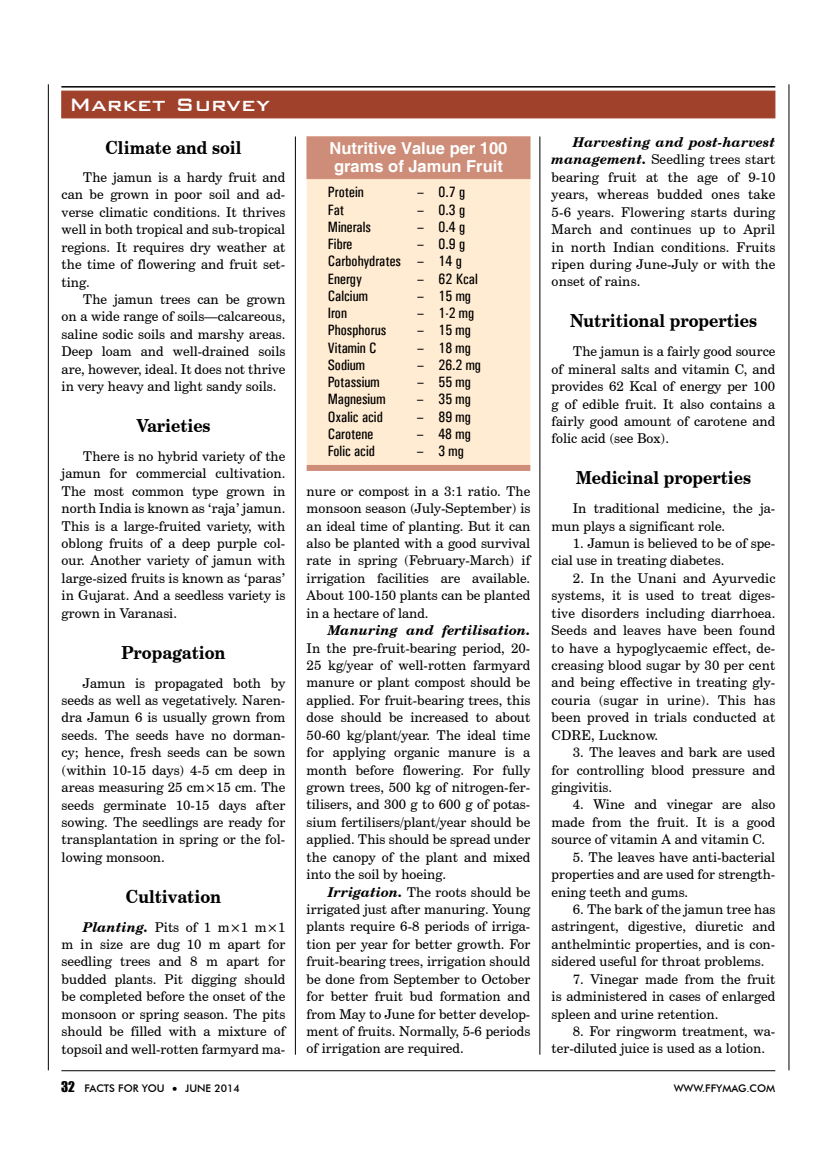
<style>
.page{position:relative;width:837px;height:1161px;background:#fff}
.page>*{position:absolute;margin:0;border:0;box-sizing:border-box;transform-origin:0 0}
.t1{font:500 24px "Bank Gothic BT";color:#fff}
.t2{font:700 18px "Century Schoolbook BT";color:#000;scale:.9 1}
.t3{font:700 16.5px/17.2px "Helvetica";color:#fff}
.t4{font:15px/17.2px "Univers Condensed";color:#000}
.t5{font:13.5px/17.4px "Century Schoolbook BT";color:#000;text-align:justify}
.t6{font:italic 700 13.5px "Century Schoolbook BT";color:#000}
.t7{font:500 10.5px "Futura BT";color:#000}
.s1{font-weight:700;font-style:italic}
.s2{font-family:"Impact";font-weight:400;font-size:13.5px}
.s3{font-size:13.5px}
</style>
<div class="page">
<hr style="left:61px;top:86px;width:714px;height:2px;background:#000">
<hr style="left:61px;top:1070px;width:714px;height:1px;background:#000">
<div style="left:61px;top:91px;width:714px;height:27px;background:#a0412c"></div>
<hr style="left:789px;top:84px;width:1px;height:986px;background:#000">
<hr style="left:48px;top:84px;width:1px;height:986px;background:#000">
<div style="left:307px;top:136px;width:223px;height:330px;background:#ffecd2"></div>
<div style="left:307px;top:136px;width:223px;height:43px;background:#cd8d78;border:1px solid #cd8d78"></div>
<div style="left:307px;top:465px;width:223px;height:6px;background:#cd8d78"></div>
<hr style="left:295px;top:136px;width:1px;height:919px;background:#000">
<hr style="left:540px;top:136px;width:1px;height:919px;background:#000">
<h1 class="t1" style="left:69px;top:91px;width:202px">Market Survey</h1>
<h2 class="t2" style="left:105px;top:137px;width:153px">Climate and soil</h2>
<p class="t5" style="left:62px;top:168px;width:225px;text-indent:21px">The jamun is a hardy fruit and can be grown in poor soil and ad&shy;verse climatic conditions. It thrives well in both tropical and sub-tropical regions. It requires dry weather at the time of flowering and fruit set&shy;ting.</p>
<p class="t5" style="left:62px;top:290px;width:225px;text-indent:21px">The jamun trees can be grown on a wide range of soils—calcareous, saline sodic soils and marshy areas.<br>Deep loam and well-drained soils are, however, ideal. It does not thrive in very heavy and light sandy soils.</p>
<h2 class="t2" style="left:137px;top:414px;width:84px">Varieties</h2>
<p class="t5" style="left:62px;top:447px;width:225px;text-indent:21px">There is no hybrid variety of the jamun for commercial cultivation.<br>The most common type grown in north India is known as ‘raja’ jamun.<br>This is a large-fruited variety, with oblong fruits of a deep purple col&shy;our. Another variety of jamun with large-sized fruits is known as ‘paras’ in Gujarat. And a seedless variety is grown in Varanasi.</p>
<h2 class="t2" style="left:121px;top:641px;width:117px">Propagation</h2>
<p class="t5" style="left:62px;top:674px;width:225px;text-indent:21px">Jamun is propagated both by seeds as well as vegetatively. Naren&shy;dra Jamun 6 is usually grown from seeds. The seeds have no dorman&shy;cy; hence, fresh seeds can be sown (within 10-15 days) 4-5 cm deep in areas measuring 25 cm×15 cm. The seeds germinate 10-15 days after sowing. The seedlings are ready for transplantation in spring or the fol&shy;lowing monsoon.</p>
<h2 class="t2" style="left:126px;top:885px;width:108px">Cultivation</h2>
<p class="t5" style="left:62px;top:918px;width:225px;text-indent:21px"><span class="s1">Planting.</span> Pits of 1 m×1 m×1 m in size are dug 10 m apart for seedling trees and 8 m apart for budded plants. Pit digging should be completed before the onset of the monsoon or spring season. The pits should be filled with a mixture of topsoil and well-rotten farmyard ma-</p>
<p class="t3" style="left:330px;top:141px;width:179px">Nutritive Value per 100 grams of Jamun Fruit</p>
<p class="t4" style="left:328px;top:184px;width:37px">Protein</p>
<p class="t4" style="left:417px;top:184px;width:49px">– 0.7 g</p>
<p class="t4" style="left:328px;top:201px;width:18px">Fat</p>
<p class="t4" style="left:417px;top:201px;width:50px">– 0.3 g</p>
<p class="t4" style="left:328px;top:218px;width:45px">Minerals</p>
<p class="t4" style="left:417px;top:218px;width:49px">– 0.4 g</p>
<p class="t4" style="left:328px;top:235px;width:26px">Fibre</p>
<p class="t4" style="left:328px;top:235px;width:139px;text-indent:89px">– 0.9 g<br>Carbohydrates – 14 g<br>Energy</p>
<p class="t4" style="left:417px;top:270px;width:62px">– 62 Kcal</p>
<p class="t4" style="left:328px;top:287px;width:42px">Calcium</p>
<p class="t4" style="left:417px;top:287px;width:55px">– 15 mg</p>
<p class="t4" style="left:328px;top:304px;width:21px">Iron</p>
<p class="t4" style="left:417px;top:304px;width:59px">– 1-2 mg</p>
<p class="t4" style="left:328px;top:322px;width:60px">Phosphorus</p>
<p class="t4" style="left:417px;top:322px;width:55px">– 15 mg</p>
<p class="t4" style="left:328px;top:339px;width:50px">Vitamin C</p>
<p class="t4" style="left:417px;top:339px;width:55px">– 18 mg</p>
<p class="t4" style="left:328px;top:356px;width:39px">Sodium</p>
<p class="t4" style="left:417px;top:356px;width:66px">– 26.2 mg</p>
<p class="t4" style="left:328px;top:373px;width:54px">Potassium</p>
<p class="t4" style="left:417px;top:373px;width:55px">– 55 mg</p>
<p class="t4" style="left:328px;top:391px;width:59px">Magnesium</p>
<p class="t4" style="left:417px;top:391px;width:55px">– 35 mg</p>
<p class="t4" style="left:328px;top:408px;width:57px">Oxalic acid</p>
<p class="t4" style="left:417px;top:408px;width:55px">– 89 mg</p>
<p class="t4" style="left:328px;top:425px;width:47px">Carotene</p>
<p class="t4" style="left:417px;top:425px;width:55px">– 48 mg</p>
<p class="t4" style="left:328px;top:442px;width:49px">Folic acid</p>
<p class="t4" style="left:417px;top:442px;width:48px">– 3 mg</p>
<p class="t5" style="left:307px;top:482px;width:225px">nure or compost in a 3:1 ratio. The monsoon season (July-September) is an ideal time of planting. But it can also be planted with a good survival rate in spring (February-March) if irrigation facilities are available.<br>About 100-150 plants can be planted in a hectare of land.</p>
<p class="t6" style="left:328px;top:622px;width:204px">Manuring and fertilisation.</p>
<p class="t5" style="left:307px;top:639px;width:225px">In the pre-fruit-bearing period, 20- 25 kg/year of well-rotten farmyard manure or plant compost should be applied. For fruit-bearing trees, this dose should be increased to about 50-60 kg/plant/year. The ideal time for applying organic manure is a month before flowering. For fully grown trees, 500 kg of nitrogen-fer&shy;tilisers, and 300 g to 600 g of potas&shy;sium fertilisers/plant/year should be applied. This should be spread under the canopy of the plant and mixed into the soil by hoeing.</p>
<p class="t5" style="left:307px;top:883px;width:225px;text-indent:21px"><span class="s1">Irrigation.</span> The roots should be irrigated just after manuring. Young plants require 6-8 periods of irriga&shy;tion per year for better growth. For fruit-bearing trees, irrigation should be done from September to October for better fruit bud formation and from May to June for better develop&shy;ment of fruits. Normally, 5-6 periods of irrigation are required.</p>
<p class="t5" style="left:552px;top:133px;width:225px;text-indent:21px"><span class="s1">Harvesting and post-harvest management.</span> Seedling trees start bearing fruit at the age of 9-10 years, whereas budded ones take 5-6 years. Flowering starts during March and continues up to April in north Indian conditions. Fruits ripen during June-July or with the onset of rains.</p>
<h2 class="t2" style="left:570px;top:310px;width:209px">Nutritional properties</h2>
<p class="t5" style="left:552px;top:343px;width:225px;text-indent:21px">The jamun is a fairly good source of mineral salts and vitamin C, and provides 62 Kcal of energy per 100 g of edible fruit. It also contains a fairly good amount of carotene and folic acid (see Box).</p>
<h2 class="t2" style="left:576px;top:467px;width:196px">Medicinal properties</h2>
<p class="t5" style="left:552px;top:500px;width:225px;text-indent:21px">In traditional medicine, the ja&shy;mun plays a significant role.</p>
<p class="t5" style="left:552px;top:534px;width:225px;text-indent:21px">1. Jamun is believed to be of spe&shy;cial use in treating diabetes.</p>
<p class="t5" style="left:552px;top:569px;width:225px;text-indent:21px">2. In the Unani and Ayurvedic systems, it is used to treat diges&shy;tive disorders including diarrhoea. seeds and leaves have been found to have a hypoglycaemic effect, de&shy;creasing blood sugar by 30 per cent and being effective in treating gly&shy;couria (sugar in urine). This has been proved in trials conducted at CDRE, Lucknow.</p>
<p class="t5" style="left:552px;top:744px;width:225px;text-indent:21px">3. The leaves and bark are used for controlling blood pressure and gingivitis.</p>
<p class="t5" style="left:552px;top:796px;width:225px;text-indent:21px">4. Wine and vinegar are also made from the fruit. It is a good source of vitamin A and vitamin C.</p>
<p class="t5" style="left:552px;top:848px;width:225px;text-indent:21px">5. The leaves have anti-bacterial properties and are used for strength&shy;ening teeth and gums.</p>
<p class="t5" style="left:552px;top:900px;width:225px;text-indent:21px">6. The bark of the jamun tree has astringent, digestive, diuretic and anthelmintic properties, and is con&shy;sidered useful for throat problems.</p>
<p class="t5" style="left:552px;top:970px;width:225px;text-indent:21px">7. Vinegar made from the fruit is administered in cases of enlarged spleen and urine retention.</p>
<p class="t5" style="left:552px;top:1022px;width:225px;text-indent:21px">8. For ringworm treatment, wa&shy;ter-diluted juice is used as a lotion.</p>
<p class="t7" style="left:61px;top:1082px;width:31px"><span class="s2">32</span> FAC</p>
<p class="t7" style="left:104px;top:1082px;width:47px">TS FO R YOU</p>
<p class="t7" style="left:171px;top:1082px;width:70px"><span class="s3">•</span> JUNE 2014</p>
<p class="t7" style="left:674px;top:1082px;width:103px">WWW.FFYMAG.COM</p>
</div>
